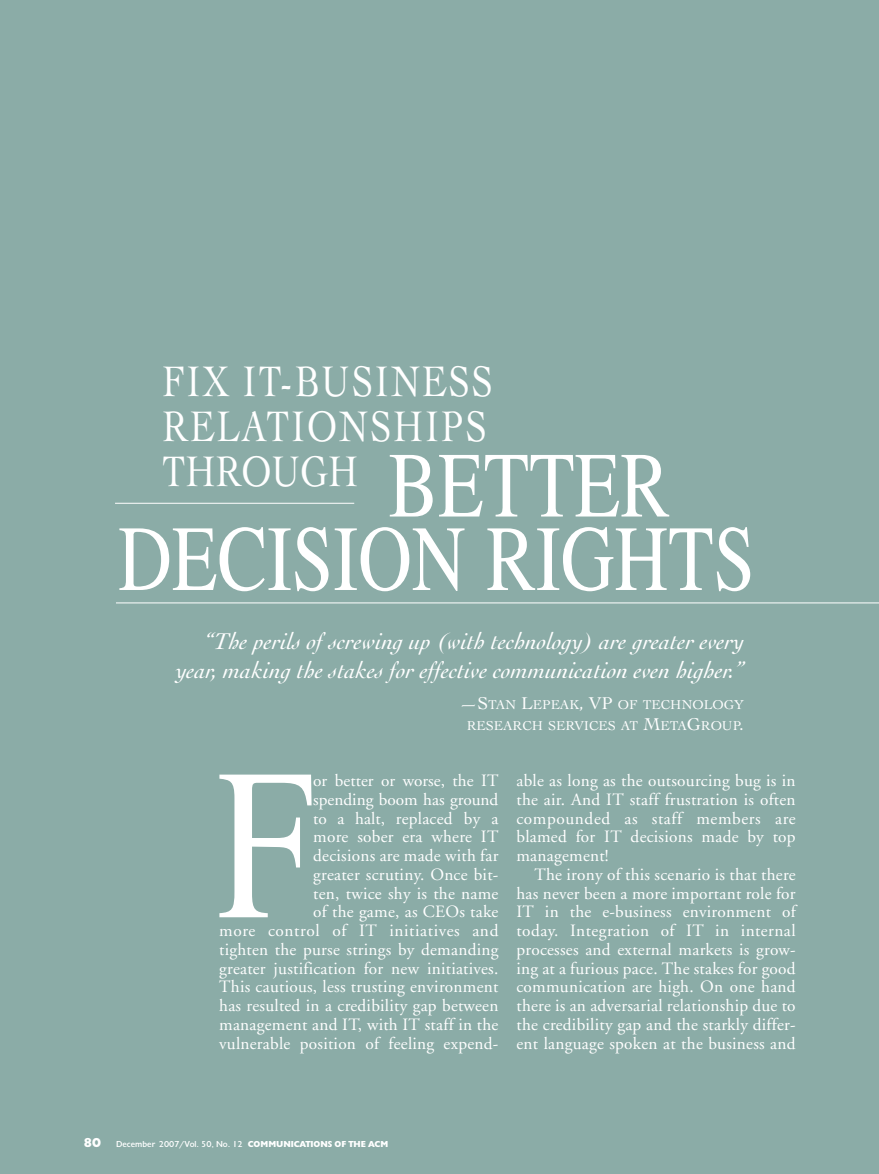
<style>
.page{position:relative;width:879px;height:1174px;background:#fff}
.page>*{position:absolute;margin:0;border:0;box-sizing:border-box;transform-origin:0 0}
.t1{font:215.55px "Times";color:#fff;scale:.8 1}
.t2{font:93px/73.5px "Times";color:#fff;scale:.8 1}
.t3{font:45px/45px "Cochin";letter-spacing:.05em;color:#fff;scale:.8 1}
.t4{font:italic 24px/28.5px "Cochin";color:#fff;text-align:right}
.t5{font:17.25px/18.8px "Adobe Garamond";letter-spacing:.015em;color:#fff;text-align:justify}
.t6{font:13.5px/21px "Cochin";color:#fff;text-align:center}
.t7{font:9px "Gill";color:#fff}
.s1{font-size:18px}
.s2{font-weight:900;font-size:13.5px}
.s3{font-weight:900}
</style>
<div class="page">
<div style="left:0;top:0;width:878px;height:1174px;background:#8baca7"></div>
<hr style="left:115px;top:503px;width:239px;height:1px;background:#fff">
<hr style="left:116px;top:603px;width:762px;height:1px;background:#fff">
<h3 class="t3" style="left:162px;top:359px;width:415px">FIX IT-BUSINESS<br>RELATIONSHIPS<br>THROUGH</h3>
<h2 class="t2" style="left:118px;top:458px;width:797px;text-indent:270px">BETTER<br>DECISION RIGHTS</h2>
<h3 class="t4" style="left:176px;top:627px;width:569px">“The perils of screwing up (with technology) are greater every year, making the stakes for effective communication even higher.”</h3>
<p class="t6" style="left:459px;top:694px;width:286px"><span class="s1">—S</span>TAN <span class="s1">L</span>EPEAK<span class="s1">, VP</span> OF TECHNOLOGY<br>RESEARCH SERVICES AT <span class="s1">M</span>ETA<span class="s1">G</span>ROUP<span class="s1">.</span></p>
<p class="t5" style="left:219px;top:773px;width:280px;text-align:right">or better or worse, the IT<br>spending boom has ground<br>to a halt, replaced by a<br>more sober era where IT<br>decisions are made with far<br>greater scrutiny. Once bit-<br>ten, twice shy is the name<br>of the game, as CEOs take<br>more control of IT initiatives and tighten the purse strings by demanding greater justification for new initiatives.<br>This cautious, less trusting environment has resulted in a credibility gap between management and IT, with IT staff in the vulnerable position of feeling expend-</p>
<p class="t5" style="left:516px;top:773px;width:280px">able as long as the outsourcing bug is in the air. And IT staff frustration is often compounded as staff members are blamed for IT decisions made by top management!</p>
<h1 class="t1" style="left:217px;top:770px;width:121px">F</h1>
<p class="t5" style="left:516px;top:866px;width:280px;text-indent:18px">The irony of this scenario is that there has never been a more important role for IT in the e-business environment of today. Integration of IT in internal processes and external markets is grow&shy;ing at a furious pace. The stakes for good communication are high. On one hand there is an adversarial relationship due to the credibility gap and the starkly differ&shy;ent language spoken at the business and</p>
<p class="t7" style="left:83px;top:1141px;width:306px"><span class="s2">80</span> December 2007/Vol. 50, No. 12 <span class="s3">COMMUNICATIONS OF THE ACM</span></p>
</div>
